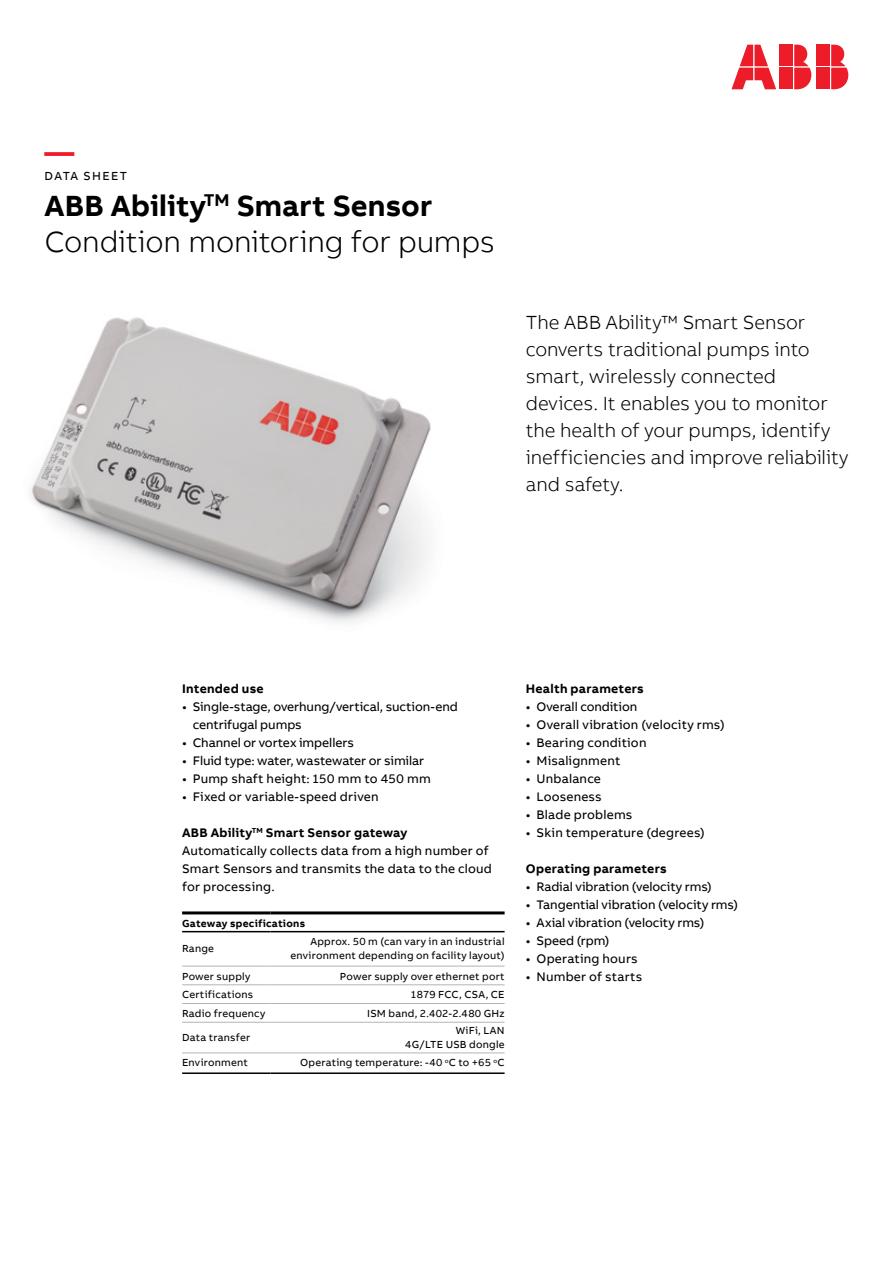
<style>
.page{position:relative;width:893px;height:1263px;background:#fff}
.page>*{position:absolute;margin:0;border:0;box-sizing:border-box;transform-origin:0 0}
.t1{font:300 30px/36px "AB Bvoice";letter-spacing:-.005em;color:#000}
.t2{font:700 30px "AB Bvoice";color:#ed1c29}
.t3{font:300 19.5px/27px "AB Bvoice";letter-spacing:-.005em;color:#000}
.t4{font:12.75px/18px "AB Bvoice";letter-spacing:.01em;color:#000}
.t5{font:700 12.75px "AB Bvoice";letter-spacing:.02em;color:#000}
.t6{font:12px "AB Bvoice";letter-spacing:.11em;color:#000}
.t7{font:10.5px/13.5px "AB Bvoice";letter-spacing:.02em;color:#000;text-align:right}
.t8{font:700 10.5px "AB Bvoice";letter-spacing:.025em;color:#000}
.s1{font-weight:700}
</style>
<div class="page">
<img style="left:30px;top:317px;width:401px;height:305px">
<div style="left:817px;top:45px;width:13px;height:21px;background:#ed1c29"></div>
<div style="left:817px;top:68px;width:13px;height:21px;background:#ed1c29"></div>
<svg style="left:831px;top:45px;width:17px;height:44px"></svg>
<svg style="left:731px;top:45px;width:45px;height:44px"></svg>
<div style="left:780px;top:45px;width:13px;height:21px;background:#ed1c29"></div>
<div style="left:780px;top:68px;width:13px;height:21px;background:#ed1c29"></div>
<svg style="left:794px;top:45px;width:17px;height:44px"></svg>
<hr style="left:182px;top:911px;width:88px;height:3px;background:#000">
<hr style="left:270px;top:911px;width:235px;height:3px;background:#000">
<hr style="left:182px;top:931px;width:88px;height:1px;background:#000">
<hr style="left:270px;top:931px;width:235px;height:1px;background:#000">
<hr style="left:182px;top:1052px;width:88px;height:1px;background:#b1b4b6">
<hr style="left:270px;top:1052px;width:235px;height:1px;background:#b1b4b6">
<hr style="left:182px;top:966px;width:88px;height:1px;background:#b1b4b6">
<hr style="left:270px;top:966px;width:235px;height:1px;background:#b1b4b6">
<hr style="left:182px;top:984px;width:88px;height:1px;background:#b1b4b6">
<hr style="left:270px;top:984px;width:235px;height:1px;background:#b1b4b6">
<hr style="left:182px;top:1003px;width:88px;height:1px;background:#b1b4b6">
<hr style="left:270px;top:1003px;width:235px;height:1px;background:#b1b4b6">
<hr style="left:182px;top:1022px;width:88px;height:1px;background:#b1b4b6">
<hr style="left:270px;top:1022px;width:235px;height:1px;background:#b1b4b6">
<hr style="left:182px;top:1072px;width:88px;height:2px;background:#000">
<hr style="left:270px;top:1072px;width:235px;height:2px;background:#000">
<h1 class="t2" style="left:45px;top:132px;width:31px">—</h1>
<p class="t6" style="left:45px;top:168px;width:84px">DATA SHEET</p>
<h1 class="t1" style="left:45px;top:187px;width:452px"><span class="s1">ABB Ability</span><sup>TM</sup> <span class="s1">Smart Sensor<br></span>Condition monitoring for pumps</h1>
<h2 class="t3" style="left:526px;top:309px;width:324px">The ABB Ability™ Smart Sensor converts traditional pumps into smart, wirelessly connected devices. It enables you to monitor the health of your pumps, identify inefficiencies and improve reliability and safety.</h2>
<p class="t5" style="left:182px;top:680px;width:83px">Intended use</p>
<p class="t4" style="left:193px;top:697px;width:267px;text-indent:-11px">• Single-stage, overhung/vertical, suction-end centrifugal pumps</p>
<p class="t4" style="left:182px;top:733px;width:173px">• Channel or vortex impellers</p>
<p class="t4" style="left:182px;top:751px;width:244px">• Fluid type: water, wastewater or similar</p>
<p class="t4" style="left:182px;top:769px;width:250px">• Pump shaft height: 150 mm to 450 mm</p>
<p class="t4" style="left:182px;top:787px;width:198px">• Fixed or variable-speed driven</p>
<p class="t4" style="left:182px;top:823px;width:311px"><span class="s1">ABB Ability</span><sup>TM</sup> <span class="s1">Smart Sensor gateway </span>Automatically collects data from a high number of Smart Sensors and transmits the data to the cloud for processing.</p>
<p class="t8" style="left:182px;top:916px;width:125px">Gateway specifications</p>
<p class="t7" style="left:182px;top:942px;width:33px">Range</p>
<p class="t7" style="left:290px;top:935px;width:216px">Approx. 50 m (can vary in an industrial environment depending on facility layout)</p>
<p class="t7" style="left:182px;top:969px;width:70px">Power supply</p>
<p class="t7" style="left:340px;top:969px;width:166px">Power supply over ethernet port</p>
<p class="t7" style="left:182px;top:988px;width:73px">Certifications</p>
<p class="t7" style="left:410px;top:988px;width:96px">1879 FCC, CSA, CE</p>
<p class="t7" style="left:182px;top:1007px;width:85px">Radio frequency</p>
<p class="t7" style="left:367px;top:1007px;width:139px">ISM band, 2.402-2.480 GHz</p>
<p class="t7" style="left:182px;top:1031px;width:70px">Data transfer</p>
<p class="t7" style="left:405px;top:1024px;width:101px">WiFi, LAN<br>4G/LTE USB dongle</p>
<p class="t7" style="left:182px;top:1056px;width:67px">Environment</p>
<p class="t7" style="left:300px;top:1056px;width:206px">Operating temperature: -40 <sup>o</sup>C to +65 <sup>o</sup>C</p>
<p class="t5" style="left:526px;top:680px;width:120px">Health parameters</p>
<p class="t4" style="left:526px;top:697px;width:113px">• Overall condition</p>
<p class="t4" style="left:526px;top:715px;width:200px">• Overall vibration (velocity rms)</p>
<p class="t4" style="left:526px;top:733px;width:122px">• Bearing condition</p>
<p class="t4" style="left:526px;top:751px;width:96px">• Misalignment</p>
<p class="t4" style="left:526px;top:769px;width:77px">• Unbalance</p>
<p class="t4" style="left:526px;top:787px;width:77px">• Looseness</p>
<p class="t4" style="left:526px;top:805px;width:108px">• Blade problems</p>
<p class="t4" style="left:526px;top:823px;width:180px">• Skin temperature (degrees)</p>
<p class="t5" style="left:526px;top:860px;width:142px">Operating parameters</p>
<p class="t4" style="left:526px;top:877px;width:187px">• Radial vibration (velocity rms)</p>
<p class="t4" style="left:526px;top:895px;width:214px">• Tangential vibration (velocity rms)</p>
<p class="t4" style="left:526px;top:913px;width:180px">• Axial vibration (velocity rms)</p>
<p class="t4" style="left:526px;top:931px;width:85px">• Speed (rpm)</p>
<p class="t4" style="left:526px;top:949px;width:113px">• Operating hours</p>
<p class="t4" style="left:526px;top:967px;width:118px">• Number of starts</p>
</div>
